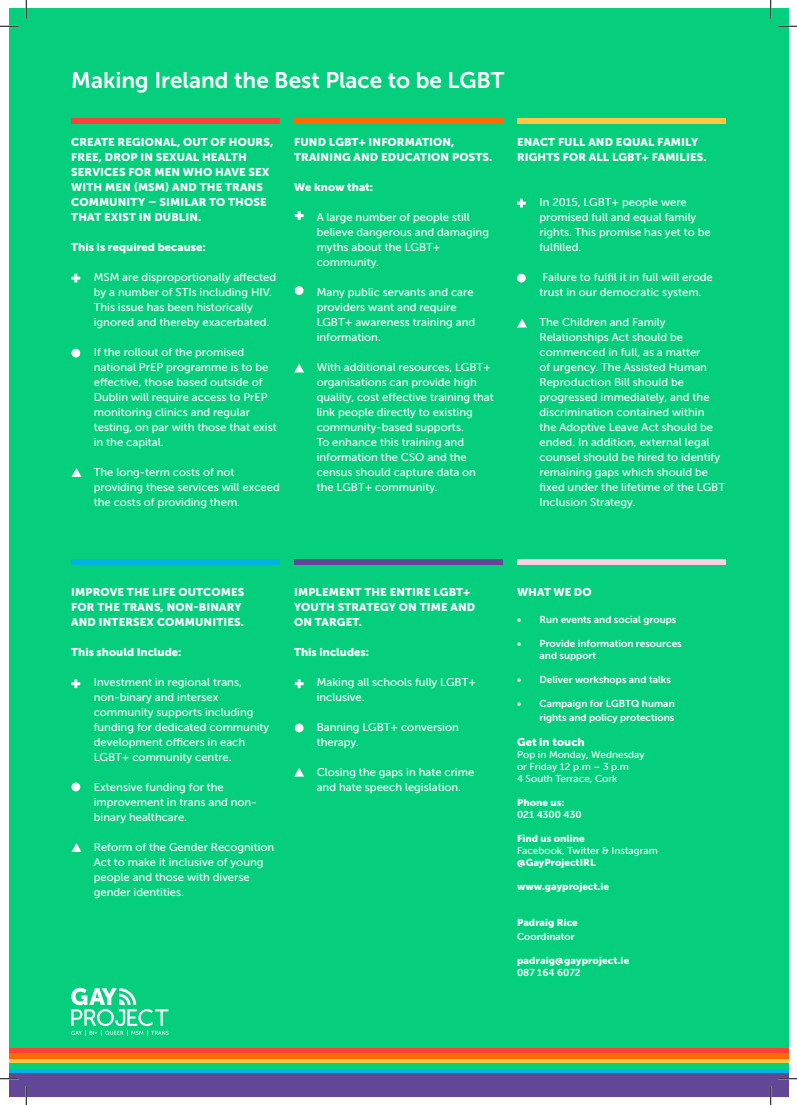
<style>
.page{position:relative;width:797px;height:1105px;background:#fff}
.page>*{position:absolute;margin:0;border:0;box-sizing:border-box;transform-origin:0 0}
.t1{font:22.5px "Museo Sans 700";color:#fff}
.t2{font:11.25px/15px "Museo Sans 500";color:#fff}
.t3{font:11.25px/15px "Museo Sans 900";letter-spacing:.01em;color:#fff}
.t4{font:10px/12px "Museo Sans 700";color:#fff}
.t5{font:10px/12px "Museo Sans 500";color:#fff}
.t6{font:10px "Museo Sans 900";color:#fff}
.s1{color:#05cf7d}
.s2{font-family:"Museo Sans 900"}
</style>
<div class="page">
<div style="left:9px;top:9px;width:779px;height:1087px;background:#05cf7d"></div>
<div style="left:9px;top:1075px;width:779px;height:21px;background:#614796"></div>
<div style="left:71px;top:119px;width:209px;height:5px;background:#ff4238"></div>
<div style="left:71px;top:559px;width:209px;height:5px;background:#00b3e3"></div>
<div style="left:294px;top:119px;width:209px;height:5px;background:#ff6b00"></div>
<div style="left:294px;top:559px;width:209px;height:5px;background:#614796"></div>
<div style="left:517px;top:559px;width:208px;height:5px;background:#fad1e3"></div>
<div style="left:517px;top:119px;width:208px;height:5px;background:#ffc742"></div>
<div style="left:9px;top:1048px;width:779px;height:6px;background:#ff4238"></div>
<div style="left:9px;top:1059px;width:779px;height:5px;background:#ffc742"></div>
<div style="left:9px;top:1069px;width:779px;height:5px;background:#00b3e3"></div>
<div style="left:9px;top:1054px;width:779px;height:5px;background:#ff6b00"></div>
<div style="left:9px;top:1074px;width:779px;height:5px;background:#614796"></div>
<svg style="left:71px;top:988px;width:97px;height:48px"></svg>
<svg style="left:71px;top:274px;width:9px;height:8px"></svg>
<svg style="left:295px;top:211px;width:8px;height:9px"></svg>
<svg style="left:517px;top:199px;width:9px;height:8px"></svg>
<div style="left:71px;top:349px;width:9px;height:8px;background:#fff;border-radius:50%"></div>
<div style="left:295px;top:286px;width:8px;height:9px;background:#fff;border-radius:50%"></div>
<div style="left:517px;top:274px;width:9px;height:8px;background:#fff;border-radius:50%"></div>
<svg style="left:71px;top:468px;width:11px;height:9px"></svg>
<svg style="left:294px;top:364px;width:10px;height:8px"></svg>
<svg style="left:517px;top:319px;width:10px;height:8px"></svg>
<svg style="left:71px;top:679px;width:9px;height:9px"></svg>
<svg style="left:295px;top:679px;width:8px;height:9px"></svg>
<div style="left:71px;top:782px;width:9px;height:9px;background:#fff;border-radius:50%"></div>
<div style="left:295px;top:724px;width:8px;height:8px;background:#fff;border-radius:50%"></div>
<svg style="left:71px;top:843px;width:11px;height:9px"></svg>
<svg style="left:294px;top:768px;width:10px;height:9px"></svg>
<svg style="left:0;top:25px;width:19px;height:2px"></svg>
<svg style="left:778px;top:25px;width:19px;height:2px"></svg>
<svg style="left:0;top:1078px;width:19px;height:1px"></svg>
<svg style="left:778px;top:1078px;width:19px;height:1px"></svg>
<svg style="left:25px;top:0;width:2px;height:19px"></svg>
<svg style="left:25px;top:1086px;width:2px;height:19px"></svg>
<svg style="left:770px;top:0;width:1px;height:19px"></svg>
<svg style="left:770px;top:1086px;width:1px;height:19px"></svg>
<p class="t1" style="left:71px;top:68px;width:435px">Making Ireland the Best Place to be LGBT</p>
<p class="t3" style="left:71px;top:135px;width:203px">CREATE REGIONAL, OUT OF HOURS,<br>FREE, DROP IN SEXUAL HEALTH<br>SERVICES FOR MEN WHO HAVE SEX<br>WITH MEN (MSM) AND THE TRANS<br>COMMUNITY – SIMILAR TO THOSE<br>THAT EXIST IN DUBLIN.</p>
<p class="t3" style="left:71px;top:240px;width:136px">This is required because:</p>
<p class="t2" style="left:94px;top:270px;width:184px;text-indent:-22px"><span class="s1">•</span> MSM are disproportionally affected by a number of STIs including HIV.<br>This issue has been historically ignored and thereby exacerbated.</p>
<p class="t2" style="left:94px;top:345px;width:184px;text-indent:-22px"><span class="s1">•</span> If the rollout of the promised national PrEP programme is to be effective, those based outside of<br>Dublin will require access to PrEP monitoring clinics and regular testing, on par with those that exist in the capital.</p>
<p class="t2" style="left:94px;top:465px;width:187px;text-indent:-22px"><span class="s1">•</span> The long-term costs of not providing these services will exceed the costs of providing them.</p>
<p class="t3" style="left:294px;top:135px;width:199px">FUND LGBT+ INFORMATION,<br>TRAINING AND EDUCATION POSTS.</p>
<p class="t3" style="left:294px;top:180px;width:81px">We know that:</p>
<p class="t2" style="left:317px;top:210px;width:174px;text-indent:-22px"><span class="s1">•</span> A large number of people still believe dangerous and damaging myths about the LGBT+ community.</p>
<p class="t2" style="left:317px;top:285px;width:160px;text-indent:-22px"><span class="s1">•</span> Many public servants and care providers want and require<br>LGBT+ awareness training and information.</p>
<p class="t2" style="left:317px;top:360px;width:179px;text-indent:-22px"><span class="s1">•</span> With additional resources, LGBT+ organisations can provide high quality, cost effective training that link people directly to existing community-based supports.<br>To enhance this training and information the CSO and the census should capture data on the LGBT+ community.</p>
<p class="t3" style="left:517px;top:135px;width:191px">ENACT FULL AND EQUAL FAMILY<br>RIGHTS FOR ALL LGBT+ FAMILIES.</p>
<p class="t2" style="left:539px;top:195px;width:173px;text-indent:-22px"><span class="s1">•</span> In 2015, LGBT+ people were promised full and equal family rights. This promise has yet to be fulfilled.</p>
<p class="t2" style="left:539px;top:270px;width:175px;text-indent:-22px"><span class="s1">•</span> Failure to fulfil it in full will erode trust in our democratic system.</p>
<p class="t2" style="left:539px;top:315px;width:187px;text-indent:-22px"><span class="s1">•</span> The Children and Family<br>Relationships Act should be commenced in full, as a matter<br>of urgency. The Assisted Human<br>Reproduction Bill should be progressed immediately, and the discrimination contained within<br>the Adoptive Leave Act should be ended. In addition, external legal counsel should be hired to identify remaining gaps which should be fixed under the lifetime of the LGBT<br>Inclusion Strategy.</p>
<p class="t3" style="left:71px;top:585px;width:174px">IMPROVE THE LIFE OUTCOMES<br>FOR THE TRANS, NON-BINARY<br>AND INTERSEX COMMUNITIES.</p>
<p class="t3" style="left:71px;top:645px;width:112px">This should Include:</p>
<p class="t2" style="left:94px;top:675px;width:177px;text-indent:-22px"><span class="s1">•</span> Investment in regional trans, non-binary and intersex community supports including funding for dedicated community development officers in each<br>LGBT+ community centre.</p>
<p class="t2" style="left:94px;top:780px;width:164px;text-indent:-22px"><span class="s1">•</span> Extensive funding for the improvement in trans and non&shy;binary healthcare.</p>
<p class="t2" style="left:94px;top:840px;width:182px;text-indent:-22px"><span class="s1">•</span> Reform of the Gender Recognition<br>Act to make it inclusive of young people and those with diverse gender identities.</p>
<p class="t3" style="left:294px;top:585px;width:182px">IMPLEMENT THE ENTIRE LGBT+<br>YOUTH STRATEGY ON TIME AND<br>ON TARGET.</p>
<p class="t3" style="left:294px;top:645px;width:77px">This includes:</p>
<p class="t2" style="left:317px;top:675px;width:161px;text-indent:-22px"><span class="s1">•</span> Making all schools fully LGBT+ inclusive.</p>
<p class="t2" style="left:317px;top:720px;width:144px;text-indent:-22px"><span class="s1">•</span> Banning LGBT+ conversion therapy.</p>
<p class="t2" style="left:317px;top:765px;width:159px;text-indent:-22px"><span class="s1">•</span> Closing the gaps in hate crime and hate speech legislation.</p>
<p class="t3" style="left:517px;top:585px;width:76px">WHAT WE DO</p>
<p class="t4" style="left:517px;top:614px;width:161px">• Run events and social groups</p>
<p class="t4" style="left:539px;top:638px;width:144px;text-indent:-22px">• Provide information resources and support</p>
<p class="t4" style="left:517px;top:674px;width:155px">• Deliver workshops and talks</p>
<p class="t4" style="left:517px;top:697px;width:159px;line-height:13.5px;text-align:right">• Campaign for LGBTQ human rights and policy protections</p>
<p class="t3" style="left:517px;top:735px;width:69px">Get in touch</p>
<p class="t5" style="left:517px;top:749px;width:129px">Pop in Monday, Wednesday or Friday 12 p.m – 3 p.m<br>4 South Terrace, Cork</p>
<p class="t6" style="left:517px;top:797px;width:49px">Phone us:</p>
<p class="t4" style="left:517px;top:809px;width:66px">021 4300 430</p>
<p class="t6" style="left:517px;top:833px;width:69px">Find us online</p>
<p class="t5" style="left:517px;top:845px;width:142px">Facebook, Twitter &amp; Instagram <span class="s2">@GayProjectIRL</span></p>
<p class="t6" style="left:517px;top:881px;width:94px">www.gayproject.ie</p>
<p class="t6" style="left:517px;top:917px;width:62px">Padraig Rice</p>
<p class="t4" style="left:517px;top:930px;width:59px">Coordinator</p>
<p class="t6" style="left:517px;top:955px;width:114px">padraig@gayproject.ie</p>
<p class="t4" style="left:517px;top:966px;width:65px">087 164 6072</p>
</div>
